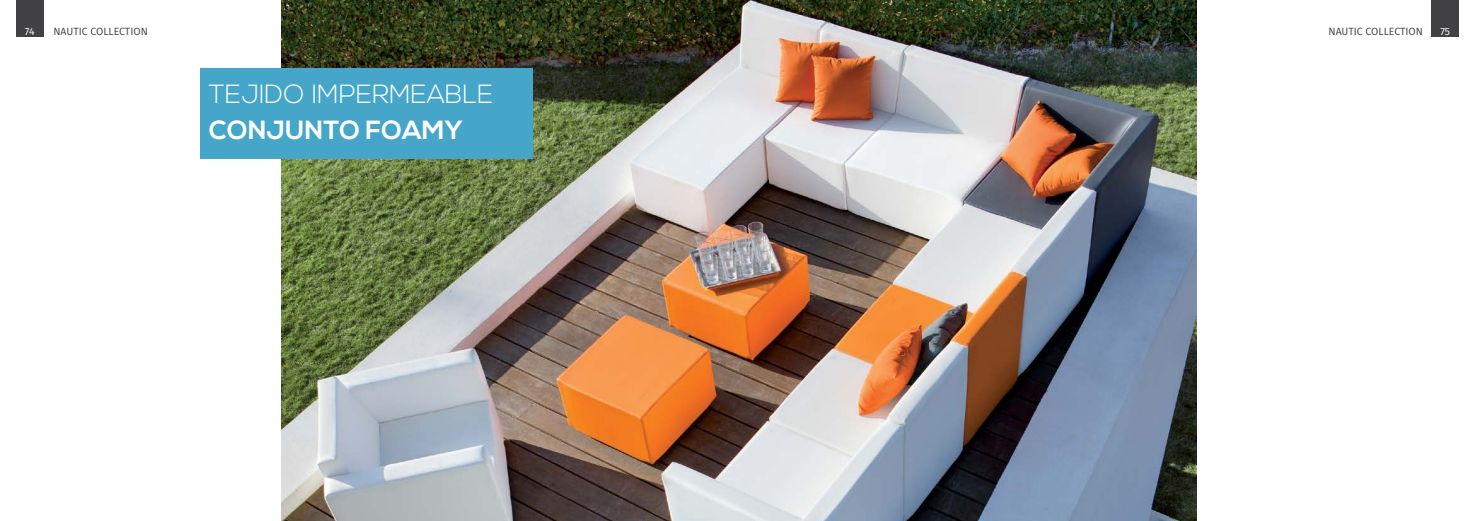
<style>
.page{position:relative;width:1474px;height:521px;background:#fff}
.page>*{position:absolute;margin:0;border:0;box-sizing:border-box;transform-origin:0 0}
.t1{font:300 26.25px "Nexa";color:#fff}
.t2{font:700 26.25px "Nexa";color:#fff}
.t3{font:10.5px "Fira Sans";color:#414042}
.t4{font:10.5px "Fira Sans";color:#fff}
</style>
<div class="page">
<div style="left:16px;top:0;width:27px;height:37px;background:#414042"></div>
<div style="left:1431px;top:0;width:27px;height:37px;background:#414042"></div>
<img style="left:281px;top:0;width:915px;height:521px">
<div style="left:200px;top:68px;width:332px;height:91px;background:#45a6ca"></div>
<p class="t4" style="left:25px;top:23px;width:11px">74</p>
<p class="t3" style="left:53px;top:23px;width:96px">NAUTIC COLLECTION</p>
<p class="t3" style="left:1328px;top:23px;width:96px">NAUTIC COLLECTION</p>
<p class="t4" style="left:1440px;top:23px;width:11px">75</p>
<h1 class="t1" style="left:209px;top:78px;width:286px">TEJIDO IMPERMEABLE</h1>
<h1 class="t2" style="left:209px;top:115px;width:255px">CONJUNTO FOAMY</h1>
</div>
